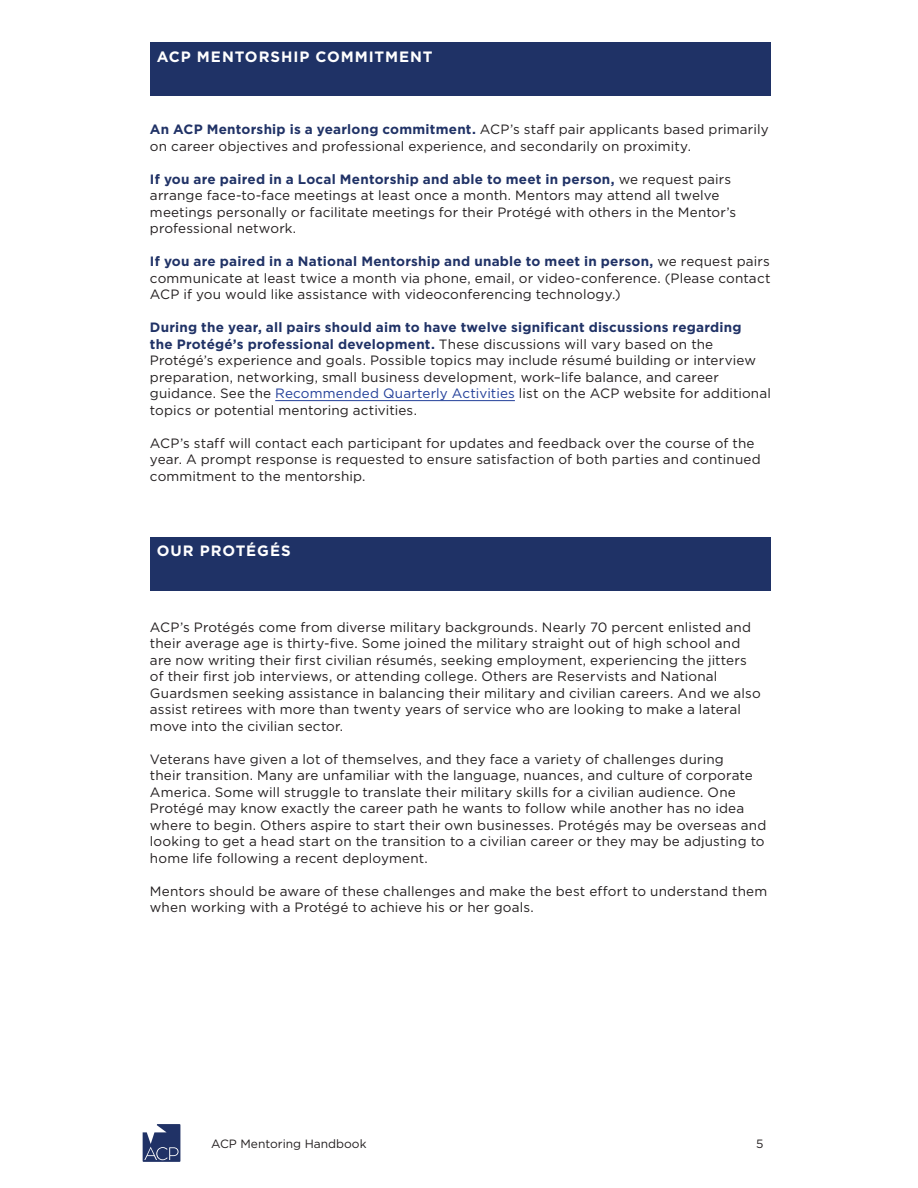
<style>
.page{position:relative;width:918px;height:1188px;background:#fff}
.page>*{position:absolute;margin:0;border:0;box-sizing:border-box;transform-origin:0 0}
.t1{font:700 15px "Gotham";letter-spacing:.065em;color:#fff}
.t2{font:13.5px/16.5px "Gotham";letter-spacing:.01em;color:#231f20}
.t3{font:12px "Gotham";color:#231f20}
.s1{font-weight:700;color:#203266}
.s2{color:#223f99}
</style>
<div class="page">
<svg style="left:143px;top:1124px;width:37px;height:38px"></svg>
<div style="left:150px;top:42px;width:621px;height:54px;background:#1f3266"></div>
<div style="left:150px;top:537px;width:621px;height:54px;background:#1f3266"></div>
<hr style="left:275px;top:400px;width:240px;height:1px;background:#223f99">
<p class="t1" style="left:157px;top:48px;width:277px">ACP MENTORSHIP COMMITMENT</p>
<p class="t2" style="left:150px;top:121px;width:620px"><span class="s1">An ACP Mentorship is a yearlong commitment.</span> ACP’s staff pair applicants based primarily on career objectives and professional experience, and secondarily on proximity.</p>
<p class="t2" style="left:150px;top:171px;width:588px"><span class="s1">If you are paired in a Local Mentorship and able to meet in person,</span> we request pairs arrange face-to-face meetings at least once a month. Mentors may attend all twelve meetings personally or facilitate meetings for their Protégé with others in the Mentor’s professional network.</p>
<p class="t2" style="left:150px;top:253px;width:622px;text-align:justify"><span class="s1">If you are paired in a National Mentorship and unable to meet in person,</span> we request pairs communicate at least twice a month via phone, email, or video-conference. (Please contact ACP if you would like assistance with videoconferencing technology.)</p>
<p class="t2" style="left:150px;top:319px;width:622px"><span class="s1">During the year, all pairs should aim to have twelve significant discussions regarding<br>the Protégé’s professional development.</span> These discussions will vary based on the Protégé’s experience and goals. Possible topics may include résumé building or interview preparation, networking, small business development, work–life balance, and career guidance. See the <span class="s2">Recommended Quarterly Activities</span> list on the ACP website for additional topics or potential mentoring activities.</p>
<p class="t2" style="left:150px;top:435px;width:612px">ACP’s staff will contact each participant for updates and feedback over the course of the year. A prompt response is requested to ensure satisfaction of both parties and continued commitment to the mentorship.</p>
<p class="t1" style="left:157px;top:542px;width:135px">OUR PROTÉGÉS</p>
<p class="t2" style="left:150px;top:619px;width:612px">ACP’s Protégés come from diverse military backgrounds. Nearly 70 percent enlisted and their average age is thirty-five. Some joined the military straight out of high school and are now writing their first civilian résumés, seeking employment, experiencing the jitters of their first job interviews, or attending college. Others are Reservists and National Guardsmen seeking assistance in balancing their military and civilian careers. And we also assist retirees with more than twenty years of service who are looking to make a lateral move into the civilian sector.</p>
<p class="t2" style="left:150px;top:751px;width:618px">Veterans have given a lot of themselves, and they face a variety of challenges during<br>their transition. Many are unfamiliar with the language, nuances, and culture of corporate America. Some will struggle to translate their military skills for a civilian audience. One Protégé may know exactly the career path he wants to follow while another has no idea where to begin. Others aspire to start their own businesses. Protégés may be overseas and looking to get a head start on the transition to a civilian career or they may be adjusting to home life following a recent deployment.</p>
<p class="t2" style="left:150px;top:883px;width:619px">Mentors should be aware of these challenges and make the best effort to understand them when working with a Protégé to achieve his or her goals.</p>
<p class="t3" style="left:211px;top:1137px;width:157px">ACP Mentoring Handbook</p>
<p class="t3" style="left:756px;top:1137px;width:9px">5</p>
</div>
